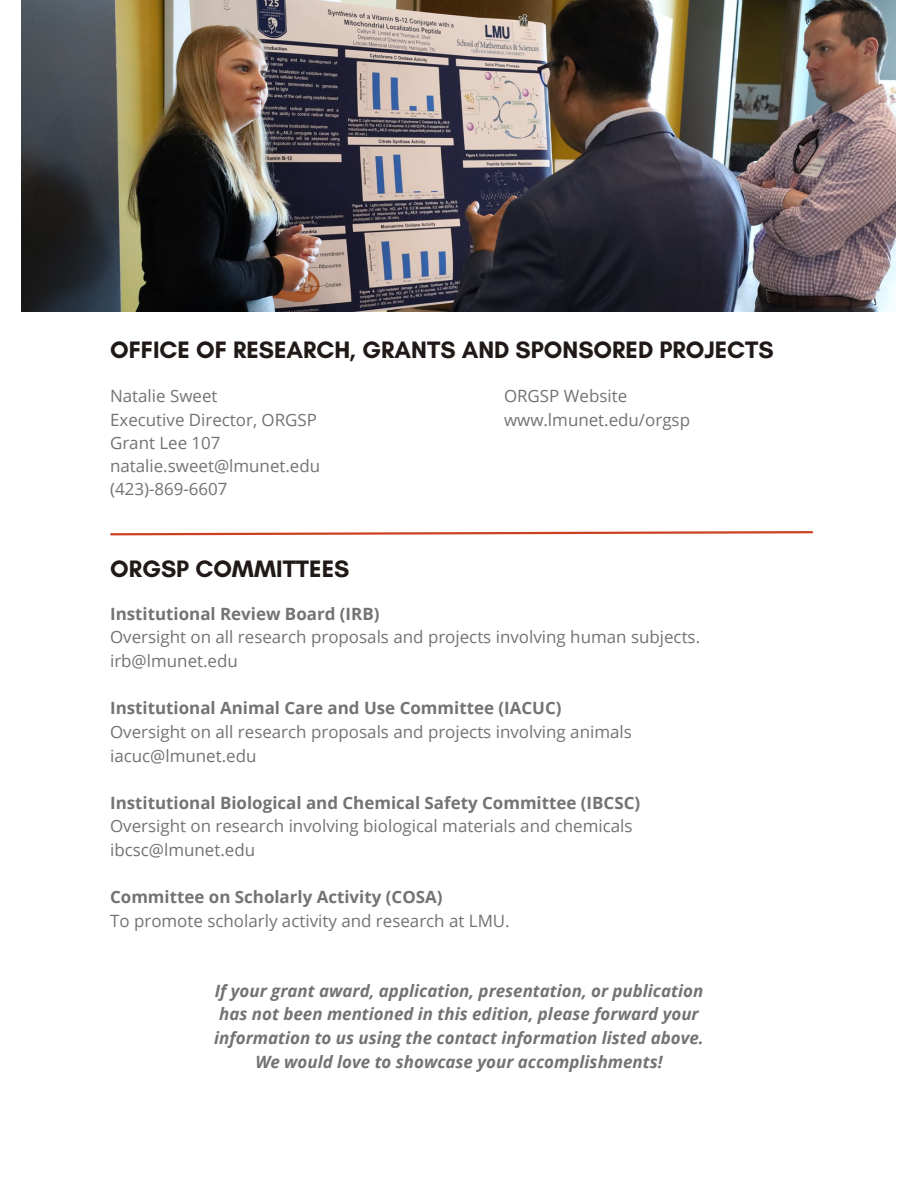
<style>
.page{position:relative;width:918px;height:1188px;background:#fff}
.page>*{position:absolute;margin:0;border:0;box-sizing:border-box;transform-origin:0 0}
.t1{font:700 24.15px "Glacial Indifference";color:#201917}
.t2{font:16.95px "Open Sans";color:#737373}
.t3{font:italic 700 16.95px/23.7px "Open Sans";color:#737373;text-align:center}
.t4{font:700 16.95px "Open Sans";color:#737373}
</style>
<div class="page">
<img style="left:22px;top:0;width:874px;height:311px">
<svg style="left:110px;top:531px;width:704px;height:5px"></svg>
<p class="t1" style="left:110px;top:335px;width:665px">OFFICE OF RESEARCH, GRANTS AND SPONSORED PROJECTS</p>
<p class="t2" style="left:110px;top:384px;width:109px">Natalie Sweet</p>
<p class="t2" style="left:110px;top:407px;width:208px">Executive Director, ORGSP</p>
<p class="t2" style="left:110px;top:431px;width:112px">Grant Lee 107</p>
<p class="t2" style="left:110px;top:454px;width:212px">natalie.sweet@lmunet.edu</p>
<p class="t2" style="left:110px;top:477px;width:119px">(423)-869-6607</p>
<p class="t2" style="left:504px;top:384px;width:125px">ORGSP Website</p>
<p class="t2" style="left:504px;top:407px;width:188px">www.lmunet.edu/orgsp</p>
<p class="t1" style="left:110px;top:554px;width:241px">ORGSP COMMITTEES</p>
<p class="t4" style="left:110px;top:602px;width:271px">Institutional Review Board (IRB)</p>
<p class="t2" style="left:110px;top:625px;width:592px">Oversight on all research proposals and projects involving human subjects.</p>
<p class="t2" style="left:110px;top:649px;width:129px">irb@lmunet.edu</p>
<p class="t4" style="left:110px;top:696px;width:453px">Institutional Animal Care and Use Committee (IACUC)</p>
<p class="t2" style="left:110px;top:720px;width:523px">Oversight on all research proposals and projects involving animals</p>
<p class="t2" style="left:110px;top:743px;width:148px">iacuc@lmunet.edu</p>
<p class="t4" style="left:110px;top:791px;width:532px">Institutional Biological and Chemical Safety Committee (IBCSC)</p>
<p class="t2" style="left:110px;top:814px;width:524px">Oversight on research involving biological materials and chemicals</p>
<p class="t2" style="left:110px;top:838px;width:147px">ibcsc@lmunet.edu</p>
<p class="t4" style="left:110px;top:885px;width:334px">Committee on Scholarly Activity (COSA)</p>
<p class="t2" style="left:110px;top:909px;width:401px">To promote scholarly activity and research at LMU.</p>
<p class="t3" style="left:214px;top:978px;width:491px">If your grant award, application, presentation, or publication has not been mentioned in this edition, please forward your information to us using the contact information listed above.<br>We would love to showcase your accomplishments!</p>
</div>
